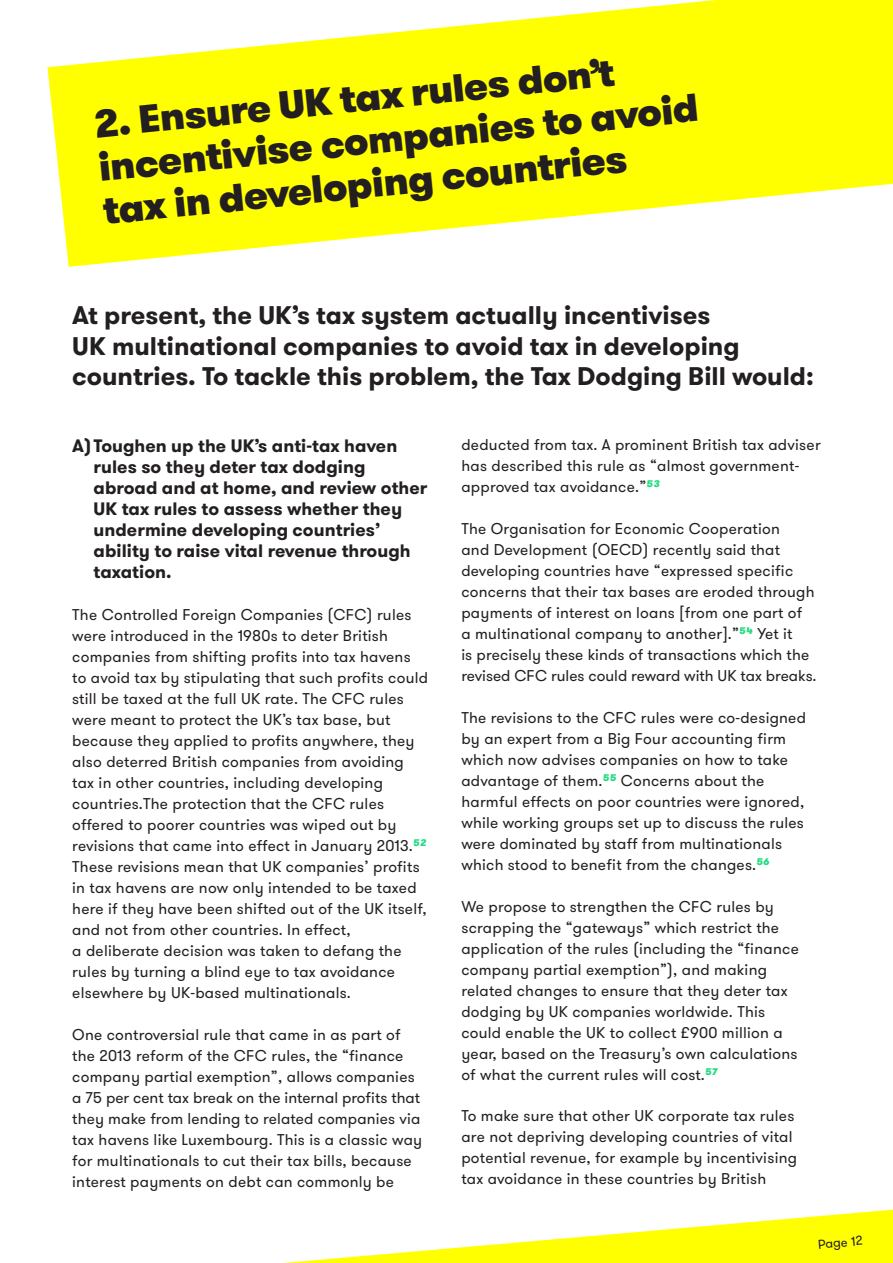
<style>
.page{position:relative;width:893px;height:1263px;background:#fff}
.page>*{position:absolute;margin:0;border:0;box-sizing:border-box;transform-origin:0 0}
.Text_big{font:900 39px/43.5px "GT Walsheim";color:#231f20}
.At_present{font:700 25.5px/30.6px "GT Walsheim";color:#231f20}
.Alphabetical{font:700 18px/21px "GT Walsheim";letter-spacing:.005em;color:#231f20}
.t1{font:15.6px/21px "GT Walsheim";letter-spacing:.015em;color:#231f20}
.t2{font:12.9px "GT Walsheim";color:#231f20}
</style>
<div class="page">
<svg style="left:47px;top:0;width:846px;height:267px;fill:#ff0"></svg>
<svg style="left:284px;top:1209px;width:609px;height:54px"></svg>
<p class="Text_big" style="left:92px;top:104px;width:604px;rotate:-6deg">2. Ensure UK tax rules don’t incentivise companies to avoid tax in developing countries</p>
<p class="At_present" style="left:72px;top:300px;width:743px">At present, the UK’s tax system actually incentivises<br>UK multinational companies to avoid tax in developing countries. To tackle this problem, the Tax Dodging Bill would:</p>
<p class="Alphabetical" style="left:94px;top:436px;width:335px;text-indent:-21px">A)Toughen up the UK’s anti-tax haven rules so they deter tax dodging abroad and at home, and review other<br>UK tax rules to assess whether they undermine developing countries’ ability to raise vital revenue through taxation.</p>
<p class="t1" style="left:72px;top:605px;width:357px">The Controlled Foreign Companies (CFC) rules were introduced in the 1980s to deter British companies from shifting profits into tax havens to avoid tax by stipulating that such profits could still be taxed at the full UK rate. The CFC rules were meant to protect the UK’s tax base, but because they applied to profits anywhere, they also deterred British companies from avoiding tax in other countries, including developing countries.The protection that the CFC rules offered to poorer countries was wiped out by revisions that came into effect in January 2013.<sup>52<br></sup>These revisions mean that UK companies’ profits in tax havens are now only intended to be taxed here if they have been shifted out of the UK itself, and not from other countries. In effect,<br>a deliberate decision was taken to defang the rules by turning a blind eye to tax avoidance elsewhere by UK-based multinationals.</p>
<p class="t1" style="left:72px;top:1025px;width:351px">One controversial rule that came in as part of the 2013 reform of the CFC rules, the “finance company partial exemption”, allows companies a 75 per cent tax break on the internal profits that they make from lending to related companies via tax havens like Luxembourg. This is a classic way for multinationals to cut their tax bills, because interest payments on debt can commonly be</p>
<p class="t1" style="left:461px;top:435px;width:361px">deducted from tax. A prominent British tax adviser has described this rule as “almost government&shy;approved tax avoidance.”<sup>53</sup></p>
<p class="t1" style="left:461px;top:519px;width:357px">The Organisation for Economic Cooperation<br>and Development (OECD) recently said that developing countries have “expressed specific concerns that their tax bases are eroded through payments of interest on loans [from one part of<br>a multinational company to another].”<sup>54</sup> Yet it<br>is precisely these kinds of transactions which the revised CFC rules could reward with UK tax breaks.</p>
<p class="t1" style="left:461px;top:708px;width:346px">The revisions to the CFC rules were co-designed by an expert from a Big Four accounting firm which now advises companies on how to take advantage of them.<sup>55</sup> Concerns about the harmful effects on poor countries were ignored, while working groups set up to discuss the rules were dominated by staff from multinationals which stood to benefit from the changes.<sup>56</sup></p>
<p class="t1" style="left:461px;top:897px;width:339px">We propose to strengthen the CFC rules by scrapping the “gateways” which restrict the application of the rules (including the “finance company partial exemption”), and making related changes to ensure that they deter tax dodging by UK companies worldwide. This could enable the UK to collect £900 million a year, based on the Treasury’s own calculations of what the current rules will cost.<sup>57</sup></p>
<p class="t1" style="left:461px;top:1105px;width:337px">To make sure that other UK corporate tax rules are not depriving developing countries of vital potential revenue, for example by incentivising tax avoidance in these countries by British</p>
<p class="t2" style="left:817px;top:1236px;width:46px;rotate:-5deg">Page 12</p>
</div>
